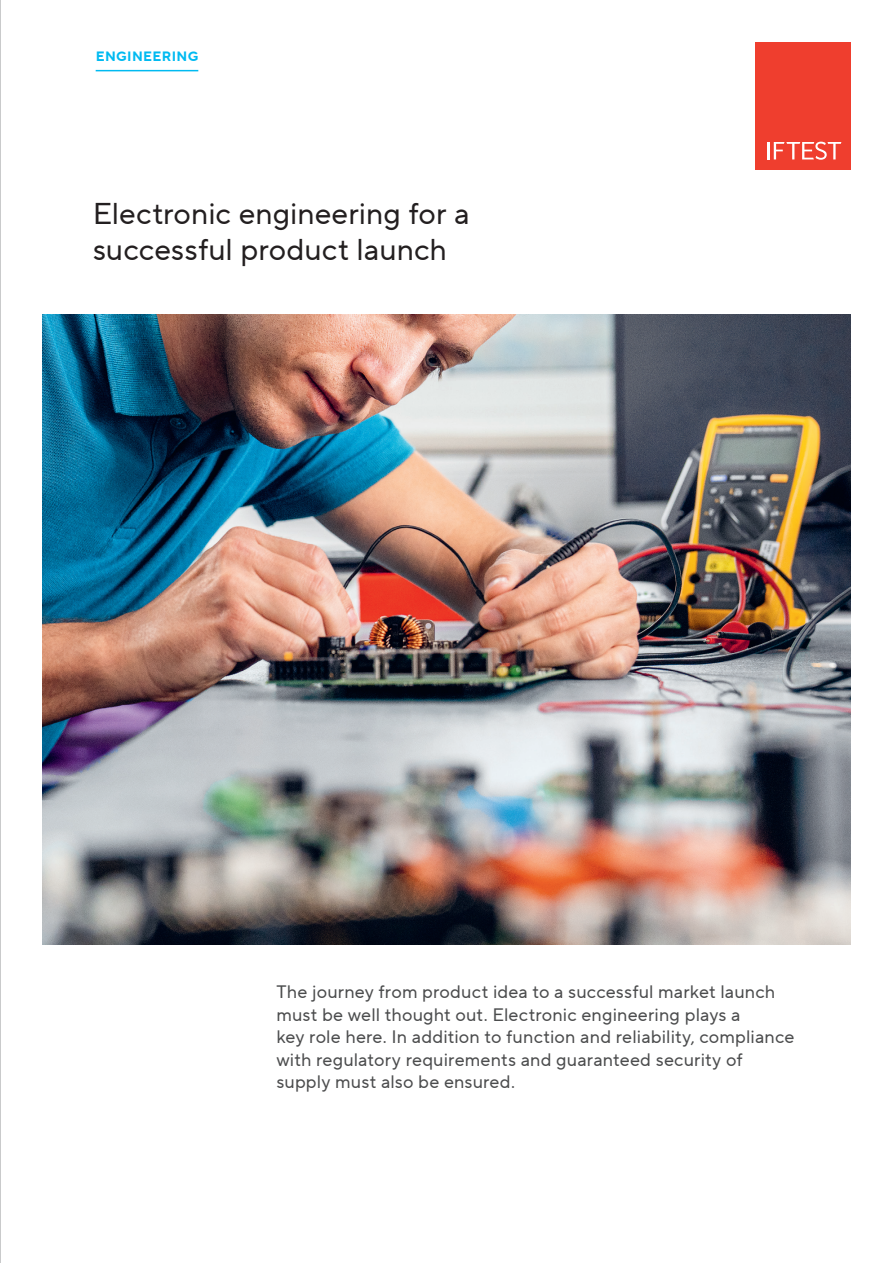
<style>
.page{position:relative;width:893px;height:1263px;background:#fff}
.page>*{position:absolute;margin:0;border:0;box-sizing:border-box;transform-origin:0 0}
.t1{font:30px/36px "TT Norms Pro";color:#231f20}
.t2{font:18px/22.5px "TT Norms Pro";letter-spacing:.01em;color:#4b4c4d}
.t3{font:700 13.5px "TT Norms Pro";letter-spacing:.025em;color:#00baf1}
</style>
<div class="page">
<div style="left:755px;top:43px;width:95px;height:127px;background:#ef3e2e"></div>
<svg style="left:767px;top:142px;width:74px;height:18px"></svg>
<img style="left:43px;top:314px;width:807px;height:630px">
<hr style="left:96px;top:70px;width:102px;height:1px;background:#00baf1">
<hr style="left:0;top:0;width:1px;height:1263px;background:#939598">
<p class="t3" style="left:96px;top:46px;width:104px">ENGINEERING</p>
<h1 class="t1" style="left:93px;top:195px;width:378px">Electronic engineering for a successful product launch</h1>
<p class="t2" style="left:276px;top:980px;width:519px">The journey from product idea to a successful market launch must be well thought out. Electronic engineering plays a<br>key role here. In addition to function and reliability, compliance with regulatory requirements and guaranteed security of supply must also be ensured.</p>
</div>
